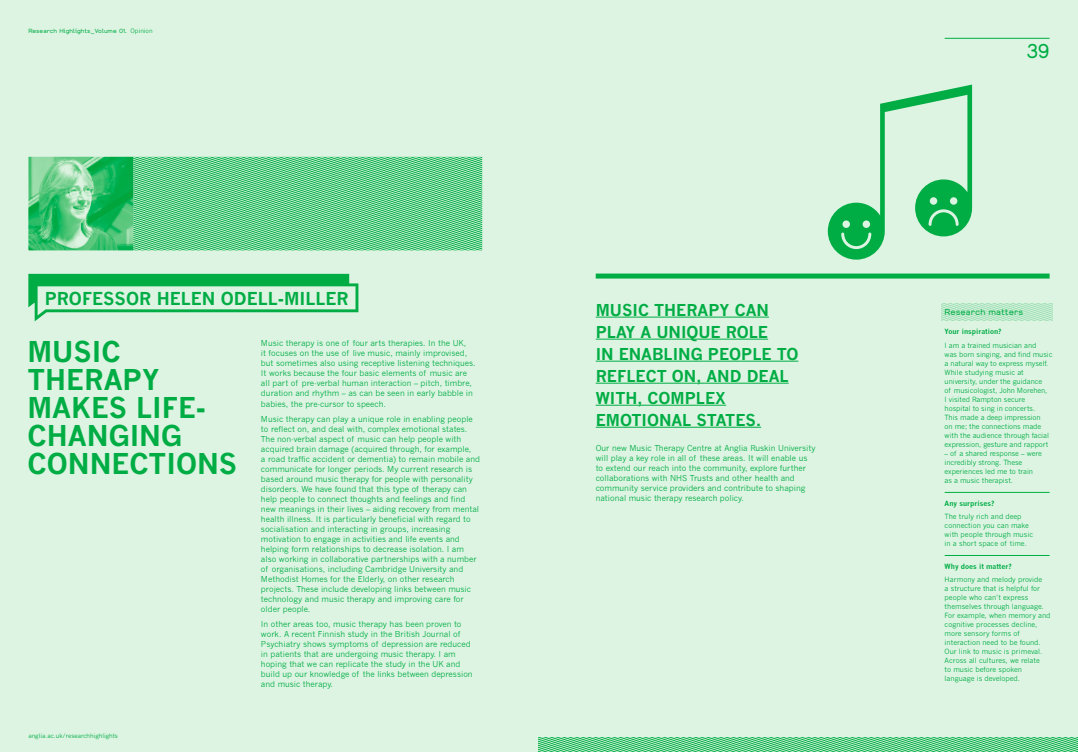
<style>
.page{position:relative;width:1078px;height:752px;background:#fff}
.page>*{position:absolute;margin:0;border:0;box-sizing:border-box;transform-origin:0 0}
.t1{font:700 28px/28px "News Gothic";color:#00ad44}
.t2{font:20px "Chapeau";color:#00ad44}
.t3{font:700 17.4px "News Gothic";color:#00ad44}
.t4{font:700 16px/22px "News Gothic";color:#00ad44}
.t5{font:8.5px "Chapeau";color:#00ad44}
.t6{font:8px/10px "News Gothic";color:#00ad44}
.t7{font:7px/9px "News Gothic";letter-spacing:-.01em;color:#00ad44}
.t8{font:700 7px "News Gothic";color:#00ad44}
.t9{font:6px "Chapeau";color:#00ad44}
.t10{font:6px "News Gothic";color:#00ad44}
.s1{font-family:"News Gothic"}
</style>
<div class="page">
<div style="left:0;top:0;width:1077px;height:751px;background:#ddf4e2"></div>
<div style="left:595px;top:273px;width:454px;height:5px;background:#00ad44"></div>
<svg style="left:827px;top:84px;width:144px;height:175px"></svg>
<svg style="left:539px;top:737px;width:538px;height:14px;background:#67cd8d"></svg>
<hr style="left:944px;top:38px;width:105px;height:1px;background:#00ad44">
<img style="left:28px;top:157px;width:105px;height:93px">
<svg style="left:133px;top:157px;width:349px;height:93px;background:#67cd8d"></svg>
<hr style="left:944px;top:492px;width:105px;height:1px;background:#00ad44">
<hr style="left:944px;top:555px;width:105px;height:1px;background:#00ad44">
<svg style="left:941px;top:303px;width:111px;height:17px"></svg>
<hr style="left:595px;top:316px;width:173px;height:1px;background:#00ad44">
<hr style="left:595px;top:338px;width:173px;height:1px;background:#00ad44">
<hr style="left:595px;top:360px;width:203px;height:1px;background:#00ad44">
<hr style="left:595px;top:382px;width:193px;height:1px;background:#00ad44">
<hr style="left:595px;top:404px;width:131px;height:1px;background:#00ad44">
<hr style="left:595px;top:426px;width:166px;height:1px;background:#00ad44">
<svg style="left:28px;top:274px;width:330px;height:47px"></svg>
<p class="t9" style="left:28px;top:27px;width:126px">Research Highlights_Volume 01. <span class="s1">Opinion</span></p>
<h3 class="t3" style="left:45px;top:287px;width:305px">PROFESSOR HELEN ODELL-MILLER</h3>
<h1 class="t1" style="left:27px;top:337px;width:211px">MUSIC<br>THERAPY<br>MAKES LIFE-<br>CHANGING<br>CONNECTIONS</h1>
<p class="t10" style="left:28px;top:732px;width:91px">anglia.ac.uk/researchhighlights</p>
<p class="t6" style="left:261px;top:338px;width:216px">Music therapy is one of four arts therapies. In the UK,<br>it focuses on the use of live music, mainly improvised, but sometimes also using receptive listening techniques.<br>It works because the four basic elements of music are all part of pre-verbal human interaction – pitch, timbre, duration and rhythm – as can be seen in early babble in babies, the pre-cursor to speech.</p>
<p class="t6" style="left:261px;top:413px;width:221px">Music therapy can play a unique role in enabling people to reflect on, and deal with, complex emotional states.<br>The non-verbal aspect of music can help people with acquired brain damage (acquired through, for example,<br>a road traffic accident or dementia) to remain mobile and communicate for longer periods. My current research is based around music therapy for people with personality disorders. We have found that this type of therapy can help people to connect thoughts and feelings and find new meanings in their lives – aiding recovery from mental health illness. It is particularly beneficial with regard to socialisation and interacting in groups, increasing motivation to engage in activities and life events and helping form relationships to decrease isolation. I am also working in collaborative partnerships with a number of organisations, including Cambridge University and Methodist Homes for the Elderly, on other research projects. These include developing links between music technology and music therapy and improving care for older people.</p>
<p class="t6" style="left:261px;top:618px;width:213px">In other areas too, music therapy has been proven to work. A recent Finnish study in the British Journal of Psychiatry shows symptoms of depression are reduced in patients that are undergoing music therapy. I am hoping that we can replicate the study in the UK and build up our knowledge of the links between depression and music therapy.</p>
<h2 class="t2" style="left:1026px;top:39px;width:24px">39</h2>
<h3 class="t4" style="left:595px;top:298px;width:175px">MUSIC THERAPY CAN</h3>
<p class="t5" style="left:944px;top:307px;width:80px">Research matters</p>
<h3 class="t4" style="left:595px;top:320px;width:204px">PLAY A UNIQUE ROLE<br>IN ENABLING PEOPLE TO<br>REFLECT ON, AND DEAL<br>WITH, COMPLEX<br>EMOTIONAL STATES.</h3>
<p class="t8" style="left:944px;top:327px;width:58px">Your inspiration?</p>
<p class="t7" style="left:944px;top:341px;width:109px">I am a trained musician and<br>was born singing, and find music a natural way to express myself.<br>While studying music at university, under the guidance<br>of musicologist, John Morehen,<br>I visited Rampton secure hospital to sing in concerts.<br>This made a deep impression<br>on me; the connections made with the audience through facial expression, gesture and rapport</p>
<p class="t7" style="left:944px;top:449px;width:99px">– of a shared response – were incredibly strong. These experiences led me to train as a music therapist.</p>
<p class="t8" style="left:944px;top:498px;width:51px">Any surprises?</p>
<p class="t7" style="left:944px;top:512px;width:90px">The truly rich and deep connection you can make with people through music in a short space of time.</p>
<p class="t8" style="left:944px;top:561px;width:69px">Why does it matter?</p>
<p class="t7" style="left:944px;top:575px;width:107px">Harmony and melody provide<br>a structure that is helpful for people who can’t express themselves through language.<br>For example, when memory and cognitive processes decline, more sensory forms of interaction need to be found.<br>Our link to music is primeval.<br>Across all cultures, we relate<br>to music before spoken language is developed.</p>
<p class="t6" style="left:595px;top:443px;width:221px">Our new Music Therapy Centre at Anglia Ruskin University will play a key role in all of these areas. It will enable us to extend our reach into the community, explore further collaborations with NHS Trusts and other health and community service providers and contribute to shaping national music therapy research policy.</p>
</div>
